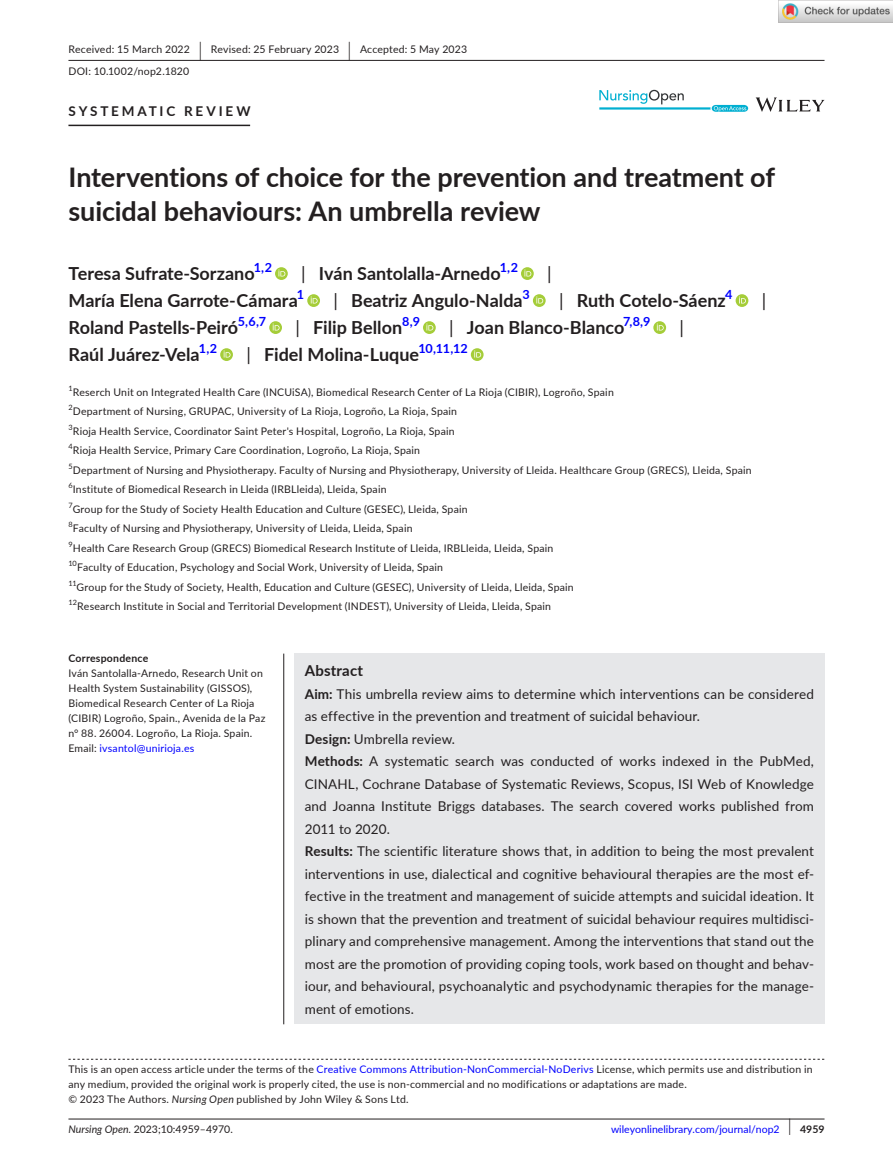
<style>
.page{position:relative;width:893px;height:1174px;background:#fff}
.page>*{position:absolute;margin:0;border:0;box-sizing:border-box;transform-origin:0 0}
.t1{font:700 27px/34.5px "Lato";letter-spacing:-.005em;color:#231f20}
.t2{font:700 18px "Lato";color:#231f20}
.t3{font:18px "Lato";color:#231f20}
.t4{font:700 15px "Lato";letter-spacing:.015em;color:#231f20}
.t5{font:13.5px/22.5px "Lato";letter-spacing:.01em;color:#231f20}
.t6{font:700 13.5px "Lato";letter-spacing:.21em;color:#231f20}
.t7{font:700 12.6px "Lato";color:#00f}
.t8{font:10.5px/19.5px "Lato";letter-spacing:.02em;color:#231f20}
.t9{font:10.5px "Lato";color:#00f}
.t10{font:10.5px "Lato";color:#231f20}
.t11{font:700 10.5px "Lato";letter-spacing:.02em;color:#231f20}
.t12{font:7.35px "Lato";color:#231f20}
.s1{font-size:19.65px}
.s2{font-weight:400}
.s3{color:#00f}
.s4{font-weight:700}
.s5{font-style:italic}
.s6{font-size:17.4px;color:#231f20}
.s7{font-weight:700;color:#231f20}
</style>
<div class="page">
<hr style="left:68px;top:1118px;width:756px;height:1px;background:#231f20">
<svg style="left:756px;top:97px;width:68px;height:15px"></svg>
<svg style="left:599px;top:90px;width:149px;height:22px"></svg>
<hr style="left:68px;top:60px;width:756px;height:1px;background:#231f20">
<hr style="left:68px;top:125px;width:182px;height:1px;background:#231f20">
<svg style="left:275px;top:267px;width:13px;height:13px"></svg>
<svg style="left:278px;top:269px;width:7px;height:7px"></svg>
<svg style="left:521px;top:267px;width:13px;height:13px"></svg>
<svg style="left:524px;top:269px;width:7px;height:7px"></svg>
<svg style="left:307px;top:294px;width:13px;height:13px"></svg>
<svg style="left:311px;top:296px;width:7px;height:7px"></svg>
<svg style="left:533px;top:294px;width:13px;height:13px"></svg>
<svg style="left:536px;top:296px;width:7px;height:7px"></svg>
<svg style="left:736px;top:294px;width:12px;height:13px"></svg>
<svg style="left:739px;top:296px;width:7px;height:7px"></svg>
<svg style="left:269px;top:321px;width:13px;height:13px"></svg>
<svg style="left:273px;top:323px;width:7px;height:7px"></svg>
<svg style="left:423px;top:321px;width:13px;height:13px"></svg>
<svg style="left:426px;top:323px;width:7px;height:7px"></svg>
<svg style="left:653px;top:321px;width:13px;height:13px"></svg>
<svg style="left:657px;top:323px;width:7px;height:7px"></svg>
<svg style="left:220px;top:348px;width:13px;height:13px"></svg>
<svg style="left:224px;top:350px;width:7px;height:7px"></svg>
<svg style="left:471px;top:348px;width:13px;height:13px"></svg>
<svg style="left:474px;top:350px;width:7px;height:7px"></svg>
<svg style="left:68px;top:1058px;width:756px;height:1px"></svg>
<div style="left:294px;top:653px;width:530px;height:371px;background:#e6e7e9"></div>
<hr style="left:283px;top:653px;width:1px;height:371px;background:#231f20">
<img style="left:779px;top:0;width:114px;height:23px">
<p class="t8" style="left:68px;top:38px;width:400px;line-height:21.8px">Received: 15 March 2022 <span class="s1">|</span> Revised: 25 February 2023 <span class="s1">|</span> Accepted: 5 May 2023<br>DOI: 10.1002/nop2.1820</p>
<p class="t6" style="left:68px;top:101px;width:184px">SYSTEMATIC REVIEW</p>
<h1 class="t1" style="left:68px;top:159px;width:708px">Interventions of choice for the prevention and treatment of suicidal behaviours: An umbrella review</h1>
<h2 class="t2" style="left:68px;top:260px;width:188px">Teresa Sufrate-Sorzano</h2>
<p class="t7" style="left:254px;top:258px;width:20px">1,2</p>
<h2 class="t2" style="left:301px;top:260px;width:201px"><span class="s2">|</span> Iván Santolalla-Arnedo</h2>
<p class="t7" style="left:500px;top:258px;width:20px">1,2</p>
<h2 class="t3" style="left:547px;top:260px;width:6px">|</h2>
<h2 class="t2" style="left:68px;top:287px;width:231px">María Elena Garrote-Cámara</h2>
<p class="t7" style="left:297px;top:285px;width:9px">1</p>
<h2 class="t2" style="left:333px;top:287px;width:191px"><span class="s2">|</span> Beatriz Angulo-Nalda</h2>
<p class="t7" style="left:523px;top:285px;width:9px">3</p>
<h2 class="t2" style="left:559px;top:287px;width:168px"><span class="s2">|</span> Ruth Cotelo-Sáenz</h2>
<p class="t7" style="left:725px;top:285px;width:9px">4</p>
<h2 class="t3" style="left:762px;top:287px;width:6px">|</h2>
<h2 class="t2" style="left:68px;top:314px;width:171px">Roland Pastells-Peiró</h2>
<p class="t7" style="left:238px;top:312px;width:30px">5,6,7</p>
<h2 class="t2" style="left:295px;top:314px;width:108px"><span class="s2">|</span> Filip Bellon</h2>
<p class="t7" style="left:402px;top:312px;width:19px">8,9</p>
<h2 class="t2" style="left:449px;top:314px;width:177px"><span class="s2">|</span> Joan Blanco-Blanco</h2>
<p class="t7" style="left:623px;top:312px;width:29px">7,8,9</p>
<h2 class="t3" style="left:680px;top:314px;width:6px">|</h2>
<h2 class="t2" style="left:68px;top:341px;width:133px">Raúl Juárez-Vela</h2>
<p class="t7" style="left:199px;top:339px;width:20px">1,2</p>
<h2 class="t2" style="left:246px;top:341px;width:174px"><span class="s2">|</span> Fidel Molina-Luque</h2>
<p class="t7" style="left:418px;top:339px;width:51px">10,11,12</p>
<p class="t12" style="left:68px;top:383px;width:6px">1</p>
<p class="t8" style="left:68px;top:381px;width:685px;text-indent:4px">Reserch Unit on Integrated Health Care (INCUiSA), Biomedical Research Center of La Rioja (CIBIR), Logroño, Spain<br><sup>2</sup>Department of Nursing, GRUPAC, University of La Rioja, Logroño, La Rioja, Spain<br><sup>3</sup>Rioja Health Service, Coordinator Saint Peter's Hospital, Logroño, La Rioja, Spain<br><sup>4</sup>Rioja Health Service, Primary Care Coordination, Logroño, La Rioja, Spain<br><sup>5</sup>Department of Nursing and Physiotherapy. Faculty of Nursing and Physiotherapy, University of Lleida. Healthcare Group (GRECS), Lleida, Spain <sup>6</sup>Institute of Biomedical Research in Lleida (IRBLleida), Lleida, Spain<br><sup>7</sup>Group for the Study of Society Health Education and Culture (GESEC), Lleida, Spain<br><sup>8</sup>Faculty of Nursing and Physiotherapy, University of Lleida, Lleida, Spain<br><sup>9</sup>Health Care Research Group (GRECS) Biomedical Research Institute of Lleida, IRBLleida, Lleida, Spain<br><sup>10</sup>Faculty of Education, Psychology and Social Work, University of Lleida, Spain<br><sup>11</sup>Group for the Study of Society, Health, Education and Culture (GESEC), University of Lleida, Lleida, Spain<br><sup>12</sup>Research Institute in Social and Territorial Development (INDEST), University of Lleida, Lleida, Spain</p>
<p class="t11" style="left:68px;top:650px;width:81px">Correspondence</p>
<p class="t8" style="left:68px;top:665px;width:198px;line-height:15px">Iván Santolalla-Arnedo, Research Unit on Health System Sustainability (GISSOS), Biomedical Research Center of La Rioja (CIBIR) Logroño, Spain., Avenida de la Paz n° 88. 26004. Logroño, La Rioja. Spain.<br>Email: <span class="s3">ivsantol@unirioja.es</span></p>
<h3 class="t4" style="left:305px;top:659px;width:60px">Abstract</h3>
<p class="t5" style="left:305px;top:682px;width:511px"><span class="s4">Aim:</span> This umbrella review aims to determine which interventions can be considered as effective in the prevention and treatment of suicidal behaviour.<br><span class="s4">Design:</span> Umbrella review.<br><span class="s4">Methods:</span> A systematic search was conducted of works indexed in the PubMed, CINAHL, Cochrane Database of Systematic Reviews, Scopus, ISI Web of Knowledge and Joanna Institute Briggs databases. The search covered works published from 2011 to 2020.<br><span class="s4">Results:</span> The scientific literature shows that, in addition to being the most prevalent interventions in use, dialectical and cognitive behavioural therapies are the most ef&shy;fective in the treatment and management of suicide attempts and suicidal ideation. It is shown that the prevention and treatment of suicidal behaviour requires multidisci&shy;plinary and comprehensive management. Among the interventions that stand out the most are the promotion of providing coping tools, work based on thought and behav&shy;iour, and behavioural, psychoanalytic and psychodynamic therapies for the manage&shy;ment of emotions.</p>
<p class="t8" style="left:68px;top:1061px;width:746px;line-height:15px">This is an open access article under the terms of the <span class="s3">Creative Commons Attribution-NonCommercial-NoDerivs</span> License, which permits use and distribution in any medium, provided the original work is properly cited, the use is non-commercial and no modifications or adaptations are made.<br>© 2023 The Authors. <span class="s5">Nursing Open</span> published by John Wiley &amp; Sons Ltd.</p>
<p class="t10" style="left:68px;top:1121px;width:166px"><span class="s5">Nursing Open.</span> 2023;10:4959–4970.</p>
<p class="t9" style="left:611px;top:1121px;width:215px">wileyonlinelibrary.com/journal/nop2 <span class="s6">|</span> <span class="s7">4959</span></p>
</div>
